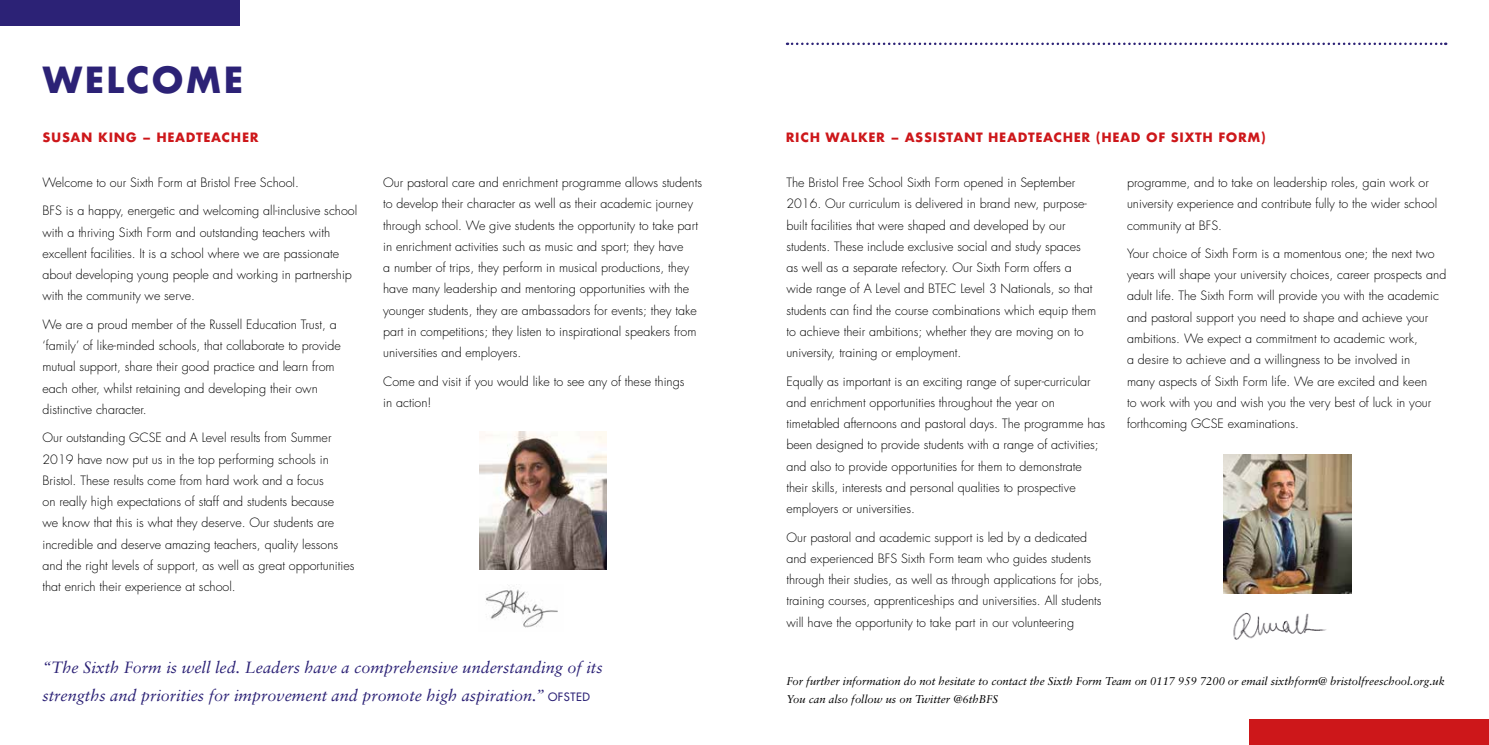
<style>
.page{position:relative;width:1489px;height:745px;background:#fff}
.page>*{position:absolute;margin:0;border:0;box-sizing:border-box;transform-origin:0 0}
.t1{font:700 35px "Futura";letter-spacing:.05em;color:#2c2276}
.t2{font:italic 16.25px/27.5px "Sabon";color:#2c2276}
.t3{font:300 12.5px/21.2px "Futura";color:#000}
.t4{font:700 12.5px "Futura";letter-spacing:.05em;color:#cd171a}
.t5{font:italic 11.25px/17.5px "Sabon";letter-spacing:-.005em;color:#000}
.s1{font-family:"Futura";font-style:normal;font-size:11.25px}
</style>
<div class="page">
<svg style="left:787px;top:43px;width:658px;height:2px"></svg>
<div style="left:1249px;top:718px;width:239px;height:26px;background:#cd171a"></div>
<img style="left:1223px;top:454px;width:128px;height:139px">
<div style="left:0;top:0;width:239px;height:26px;background:#2c2276"></div>
<img style="left:485px;top:584px;width:73px;height:44px">
<img style="left:479px;top:431px;width:127px;height:138px">
<img style="left:1233px;top:612px;width:94px;height:28px">
<h1 class="t1" style="left:43px;top:54px;width:202px">WELCOME</h1>
<p class="t4" style="left:43px;top:128px;width:217px">SUSAN KING – HEADTEACHER</p>
<p class="t3" style="left:43px;top:172px;width:258px">Welcome to our Sixth Form at Bristol Free School.</p>
<p class="t3" style="left:43px;top:200px;width:316px">BFS is a happy, energetic and welcoming all-inclusive school with a thriving Sixth Form and outstanding teachers with excellent facilities. It is a school where we are passionate about developing young people and working in partnership with the community we serve.</p>
<p class="t3" style="left:43px;top:313px;width:300px">We are a proud member of the Russell Education Trust, a ‘family’ of like-minded schools, that collaborate to provide mutual support, share their good practice and learn from each other, whilst retaining and developing their own distinctive character.</p>
<p class="t3" style="left:43px;top:427px;width:313px">Our outstanding GCSE and A Level results from Summer 2019 have now put us in the top performing schools in Bristol. These results come from hard work and a focus<br>on really high expectations of staff and students because<br>we know that this is what they deserve. Our students are incredible and deserve amazing teachers, quality lessons and the right levels of support, as well as great opportunities that enrich their experience at school.</p>
<p class="t3" style="left:383px;top:172px;width:320px">Our pastoral care and enrichment programme allows students to develop their character as well as their academic journey through school. We give students the opportunity to take part in enrichment activities such as music and sport; they have<br>a number of trips, they perform in musical productions, they have many leadership and mentoring opportunities with the younger students, they are ambassadors for events; they take part in competitions; they listen to inspirational speakers from universities and employers.</p>
<p class="t3" style="left:383px;top:370px;width:303px">Come and visit if you would like to see any of these things in action!</p>
<h2 class="t2" style="left:43px;top:653px;width:561px">“The Sixth Form is well led. Leaders have a comprehensive understanding of its strengths and priorities for improvement and promote high aspiration.” <span class="s1">OFSTED</span></h2>
<p class="t4" style="left:785px;top:128px;width:481px">RICH WALKER – ASSISTANT HEADTEACHER (HEAD OF SIXTH FORM)</p>
<p class="t3" style="left:786px;top:172px;width:311px">The Bristol Free School Sixth Form opened in September 2016. Our curriculum is delivered in brand new, purpose&shy;built facilities that were shaped and developed by our students. These include exclusive social and study spaces<br>as well as a separate refectory. Our Sixth Form offers a wide range of A Level and BTEC Level 3 Nationals, so that students can find the course combinations which equip them to achieve their ambitions; whether they are moving on to university, training or employment.</p>
<p class="t3" style="left:786px;top:370px;width:320px">Equally as important is an exciting range of super-curricular and enrichment opportunities throughout the year on timetabled afternoons and pastoral days. The programme has been designed to provide students with a range of activities; and also to provide opportunities for them to demonstrate their skills, interests and personal qualities to prospective employers or universities.</p>
<p class="t3" style="left:786px;top:526px;width:318px">Our pastoral and academic support is led by a dedicated and experienced BFS Sixth Form team who guides students through their studies, as well as through applications for jobs, training courses, apprenticeships and universities. All students will have the opportunity to take part in our volunteering</p>
<p class="t3" style="left:1126px;top:172px;width:311px">programme, and to take on leadership roles, gain work or university experience and contribute fully to the wider school community at BFS.</p>
<p class="t3" style="left:1126px;top:243px;width:321px">Your choice of Sixth Form is a momentous one; the next two years will shape your university choices, career prospects and adult life. The Sixth Form will provide you with the academic and pastoral support you need to shape and achieve your ambitions. We expect a commitment to academic work,<br>a desire to achieve and a willingness to be involved in<br>many aspects of Sixth Form life. We are excited and keen<br>to work with you and wish you the very best of luck in your forthcoming GCSE examinations.</p>
<p class="t5" style="left:786px;top:672px;width:660px">For further information do not hesitate to contact the Sixth Form Team on 0117 959 7200 or email sixthform@ bristolfreeschool.org.uk<br>You can also follow us on Twitter @6thBFS</p>
</div>
